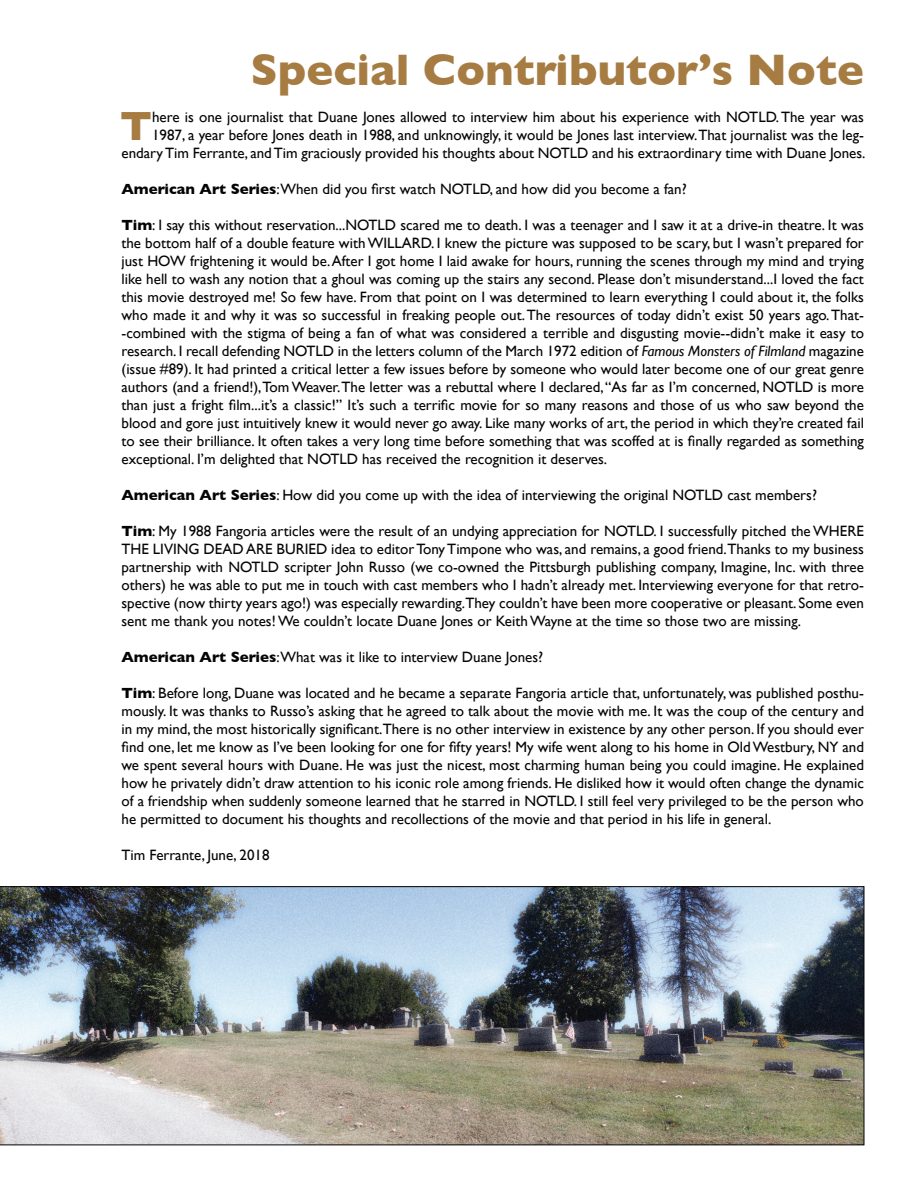
<style>
.page{position:relative;width:918px;height:1199px;background:#fff}
.page>*{position:absolute;margin:0;border:0;box-sizing:border-box;transform-origin:0 0}
.t1{font:700 45px "Gill Sans";color:#a67c42}
.t2{font:700 41.55px "Gill Sans";color:#a67c42}
.t3{font:15px/18px "Gill Sans";color:#040503;text-align:justify}
.s1{font-weight:700}
.s2{font-style:italic}
</style>
<div class="page">
<img style="left:0;top:886px;width:864px;height:259px">
<h1 class="t1" style="left:250px;top:43px;width:615px">Special Contributor’s Note</h1>
<p class="t3" style="left:122px;top:108px;width:746px;text-align:right">here is one journalist that Duane Jones allowed to interview him about his experience with NOTLD. The year was<br>1987, a year before Jones death in 1988, and unknowingly, it would be Jones last interview.That journalist was the leg&shy;endary Tim Ferrante, and Tim graciously provided his thoughts about NOTLD and his extraordinary time with Duane Jones.</p>
<p class="t3" style="left:122px;top:180px;width:567px"><span class="s1">American Art Series</span>:When did you first watch NOTLD, and how did you become a fan?</p>
<p class="t3" style="left:122px;top:216px;width:744px"><span class="s1">Tim</span>: I say this without reservation...NOTLD scared me to death. I was a teenager and I saw it at a drive-in theatre. It was the bottom half of a double feature with WILLARD. I knew the picture was supposed to be scary, but I wasn’t prepared for just HOW frightening it would be. After I got home I laid awake for hours, running the scenes through my mind and trying like hell to wash any notion that a ghoul was coming up the stairs any second. Please don’t misunderstand...I loved the fact this movie destroyed me! So few have. From that point on I was determined to learn everything I could about it, the folks who made it and why it was so successful in freaking people out. The resources of today didn’t exist 50 years ago. That--combined with the stigma of being a fan of what was considered a terrible and disgusting movie--didn’t make it easy to research. I recall defending NOTLD in the letters column of the March 1972 edition of <span class="s2">Famous Monsters of Filmland</span> magazine (issue #89). It had printed a critical letter a few issues before by someone who would later become one of our great genre authors (and a friend!), Tom Weaver. The letter was a rebuttal where I declared, “As far as I’m concerned, NOTLD is more than just a fright film...it’s a classic!” It’s such a terrific movie for so many reasons and those of us who saw beyond the blood and gore just intuitively knew it would never go away. Like many works of art, the period in which they’re created fail to see their brilliance. It often takes a very long time before something that was scoffed at is finally regarded as something exceptional. I’m delighted that NOTLD has received the recognition it deserves.</p>
<p class="t3" style="left:122px;top:486px;width:697px"><span class="s1">American Art Series</span>: How did you come up with the idea of interviewing the original NOTLD cast members?</p>
<p class="t3" style="left:122px;top:522px;width:744px"><span class="s1">Tim</span>: My 1988 Fangoria articles were the result of an undying appreciation for NOTLD. I successfully pitched the WHERE THE LIVING DEAD ARE BURIED idea to editor Tony Timpone who was, and remains, a good friend.Thanks to my business partnership with NOTLD scripter John Russo (we co-owned the Pittsburgh publishing company, Imagine, Inc. with three others) he was able to put me in touch with cast members who I hadn’t already met. Interviewing everyone for that retro&shy;spective (now thirty years ago!) was especially rewarding.They couldn’t have been more cooperative or pleasant. Some even sent me thank you notes! We couldn’t locate Duane Jones or Keith Wayne at the time so those two are missing.</p>
<p class="t3" style="left:122px;top:648px;width:423px"><span class="s1">American Art Series</span>:What was it like to interview Duane Jones?</p>
<p class="t3" style="left:122px;top:684px;width:744px"><span class="s1">Tim</span>: Before long, Duane was located and he became a separate Fangoria article that, unfortunately, was published posthu&shy;mously. It was thanks to Russo’s asking that he agreed to talk about the movie with me. It was the coup of the century and in my mind, the most historically significant.There is no other interview in existence by any other person. If you should ever find one, let me know as I’ve been looking for one for fifty years! My wife went along to his home in Old Westbury, NY and we spent several hours with Duane. He was just the nicest, most charming human being you could imagine. He explained how he privately didn’t draw attention to his iconic role among friends. He disliked how it would often change the dynamic of a friendship when suddenly someone learned that he starred in NOTLD. I still feel very privileged to be the person who he permitted to document his thoughts and recollections of the movie and that period in his life in general.</p>
<p class="t3" style="left:122px;top:846px;width:150px">Tim Ferrante, June, 2018</p>
<h2 class="t2" style="left:120px;top:102px;width:33px">T</h2>
</div>
